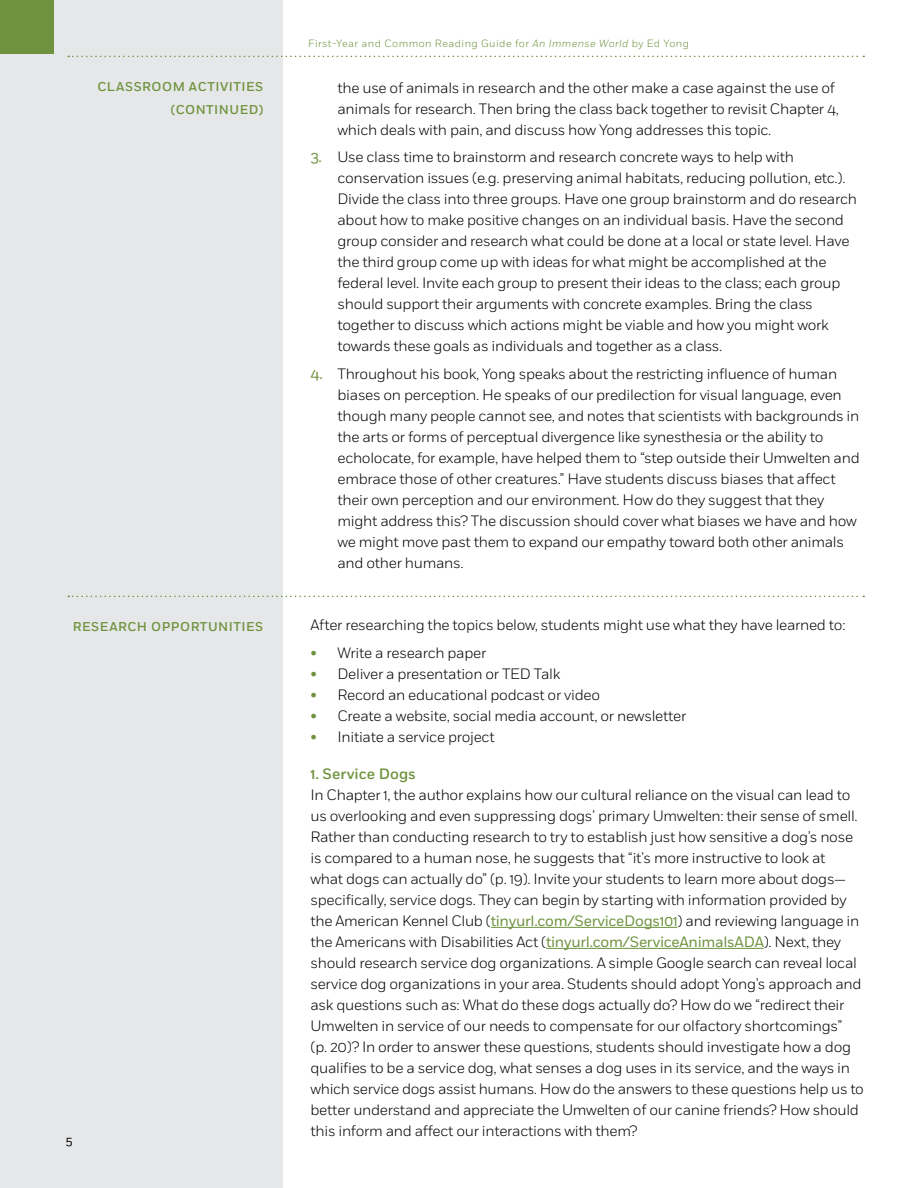
<style>
.page{position:relative;width:918px;height:1188px;background:#fff}
.page>*{position:absolute;margin:0;border:0;box-sizing:border-box;transform-origin:0 0}
.t1{font:300 15px/21px "Fort";letter-spacing:-.02em;color:#000}
.t2{font:500 15px "Fort";color:#6e923d}
.t3{font:500 12.75px/23.2px "Fort";letter-spacing:.04em;color:#6e923d;text-align:right}
.t4{font:12px "Fort";color:#000}
.t5{font:300 10.5px "Fort";letter-spacing:.04em;color:#6e923d}
.s1{font-style:italic}
.s2{font-weight:400;color:#6e923d}
</style>
<div class="page">
<div style="left:0;top:0;width:284px;height:1188px;background:#e6e7e8"></div>
<div style="left:0;top:0;width:54px;height:54px;background:#6e923d"></div>
<hr style="left:491px;top:927px;width:187px;height:1px;background:#6e923d">
<hr style="left:546px;top:948px;width:218px;height:1px;background:#6e923d">
<svg style="left:68px;top:596px;width:796px;height:1px"></svg>
<svg style="left:68px;top:56px;width:796px;height:1px"></svg>
<p class="t3" style="left:97px;top:75px;width:167px">CLASSROOM ACTIVITIES (CONTINUED)</p>
<p class="t3" style="left:73px;top:615px;width:192px">RESEARCH OPPORTUNITIES</p>
<p class="t4" style="left:66px;top:1134px;width:8px">5</p>
<p class="t5" style="left:308px;top:37px;width:382px">First-Year and Common Reading Guide for <span class="s1">An Immense World</span> by Ed Yong</p>
<p class="t1" style="left:338px;top:77px;width:503px">the use of animals in research and the other make a case against the use of animals for research. Then bring the class back together to revisit Chapter 4, which deals with pain, and discuss how Yong addresses this topic.</p>
<p class="t1" style="left:338px;top:147px;width:521px;text-indent:-27px"><span class="s2">3.</span> Use class time to brainstorm and research concrete ways to help with conservation issues (e.g. preserving animal habitats, reducing pollution, etc.).<br>Divide the class into three groups. Have one group brainstorm and do research about how to make positive changes on an individual basis. Have the second group consider and research what could be done at a local or state level. Have the third group come up with ideas for what might be accomplished at the federal level. Invite each group to present their ideas to the class; each group should support their arguments with concrete examples. Bring the class together to discuss which actions might be viable and how you might work towards these goals as individuals and together as a class.</p>
<p class="t1" style="left:338px;top:363px;width:524px;text-indent:-27px"><span class="s2">4.</span> Throughout his book, Yong speaks about the restricting influence of human biases on perception. He speaks of our predilection for visual language, even though many people cannot see, and notes that scientists with backgrounds in the arts or forms of perceptual divergence like synesthesia or the ability to echolocate, for example, have helped them to “step outside their Umwelten and embrace those of other creatures.” Have students discuss biases that affect their own perception and our environment. How do they suggest that they might address this? The discussion should cover what biases we have and how we might move past them to expand our empathy toward both other animals and other humans.</p>
<p class="t1" style="left:310px;top:615px;width:537px">After researching the topics below, students might use what they have learned to:</p>
<p class="t1" style="left:310px;top:642px;width:177px"><span class="s2">•</span> Write a research paper</p>
<p class="t1" style="left:310px;top:663px;width:251px"><span class="s2">•</span> Deliver a presentation or TED Talk</p>
<p class="t1" style="left:310px;top:684px;width:291px"><span class="s2">•</span> Record an educational podcast or video</p>
<p class="t1" style="left:310px;top:705px;width:377px"><span class="s2">•</span> Create a website, social media account, or newsletter</p>
<p class="t1" style="left:310px;top:726px;width:186px"><span class="s2">•</span> Initiate a service project</p>
<p class="t2" style="left:310px;top:765px;width:107px">1. Service Dogs</p>
<p class="t1" style="left:310px;top:784px;width:555px">In Chapter 1, the author explains how our cultural reliance on the visual can lead to us overlooking and even suppressing dogs’ primary Umwelten: their sense of smell.<br>Rather than conducting research to try to establish just how sensitive a dog’s nose is compared to a human nose, he suggests that “it’s more instructive to look at<br>what dogs can actually do” (p. 19). Invite your students to learn more about dogs— specifically, service dogs. They can begin by starting with information provided by the American Kennel Club (<span class="s2">tinyurl.com/ServiceDogs101</span>) and reviewing language in the Americans with Disabilities Act (<span class="s2">tinyurl.com/ServiceAnimalsADA</span>). Next, they should research service dog organizations. A simple Google search can reveal local service dog organizations in your area. Students should adopt Yong’s approach and ask questions such as: What do these dogs actually do? How do we “redirect their Umwelten in service of our needs to compensate for our olfactory shortcomings”<br>(p. 20)? In order to answer these questions, students should investigate how a dog qualifies to be a service dog, what senses a dog uses in its service, and the ways in which service dogs assist humans. How do the answers to these questions help us to better understand and appreciate the Umwelten of our canine friends? How should this inform and affect our interactions with them?</p>
</div>
